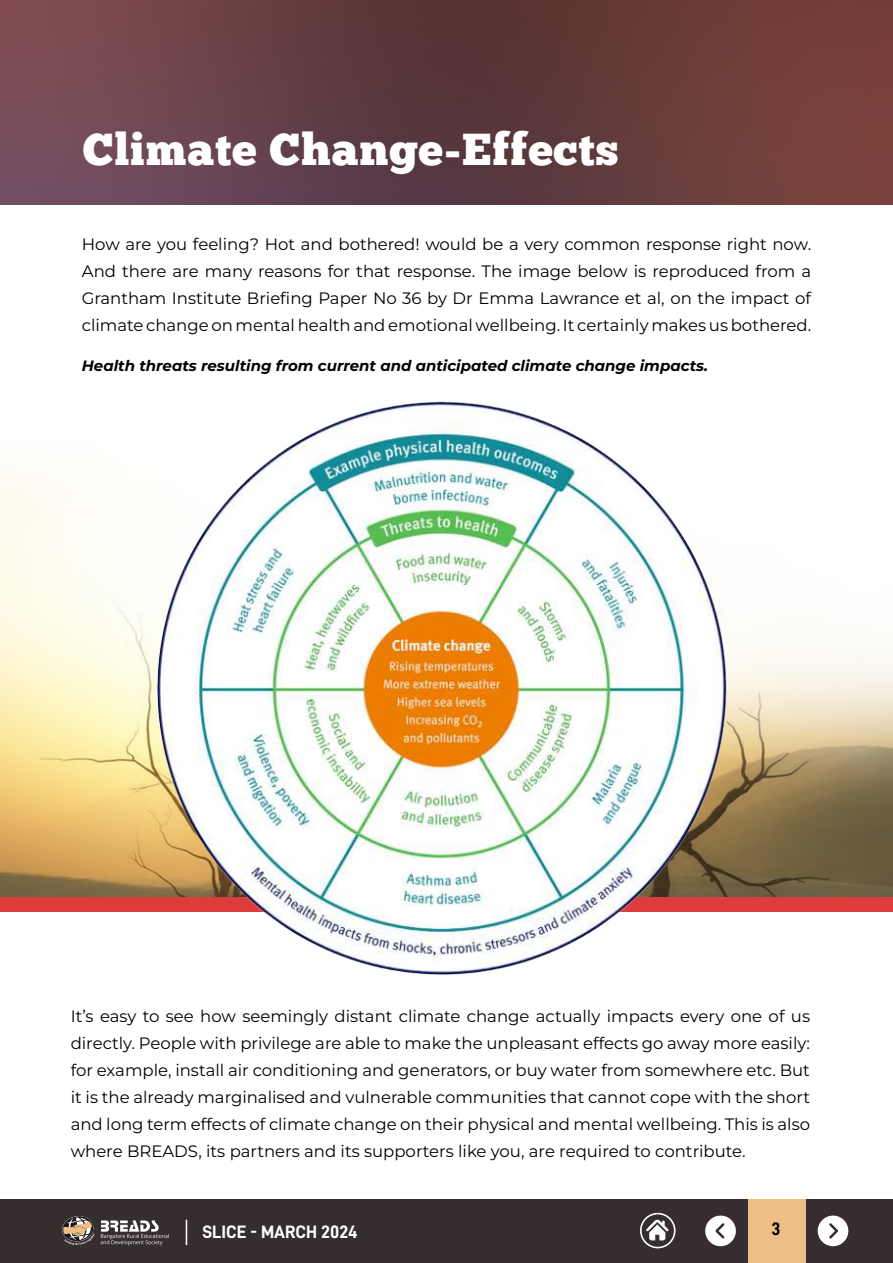
<style>
.page{position:relative;width:893px;height:1263px;background:#fff}
.page>*{position:absolute;margin:0;border:0;box-sizing:border-box;transform-origin:0 0}
.t1{font:44.7px "Chunk Five";letter-spacing:.02em;color:#fff}
.t2{font:18px "D DIN Bold";color:#fff}
.t3{font:18px "D DIN Bold";color:#000}
.t4{font:16.5px/27px "Montserrat";color:#000;text-align:justify}
.t5{font:italic 700 15px "Montserrat";color:#000}
</style>
<div class="page">
<img style="left:0;top:475px;width:893px;height:422px">
<div style="left:0;top:897px;width:893px;height:15px;background:#de3b3c"></div>
<img style="left:0;top:0;width:893px;height:204px">
<img style="left:152px;top:401px;width:589px;height:574px">
<div style="left:0;top:1199px;width:893px;height:64px;background:#362e2e"></div>
<div style="left:748px;top:1199px;width:58px;height:64px;background:#edbf84"></div>
<svg style="left:101px;top:1220px;width:68px;height:25px"></svg>
<svg style="left:62px;top:1216px;width:33px;height:29px"></svg>
<svg style="left:186px;top:1219px;width:1px;height:26px"></svg>
<svg style="left:818px;top:1215px;width:30px;height:31px"></svg>
<svg style="left:705px;top:1215px;width:31px;height:31px"></svg>
<svg style="left:646px;top:1219px;width:23px;height:21px"></svg>
<div style="left:640px;top:1213px;width:36px;height:35px;border:2px solid #fff;border-radius:50%"></div>
<h1 class="t1" style="left:83px;top:129px;width:537px">Climate Change-Effects</h1>
<p class="t4" style="left:82px;top:230px;width:731px">How are you feeling? Hot and bothered! would be a very common response right now.<br>And there are many reasons for that response. The image below is reproduced from a Grantham Institute Briefing Paper No 36 by Dr Emma Lawrance et al, on the impact of climate change on mental health and emotional wellbeing. It certainly makes us bothered.</p>
<p class="t5" style="left:82px;top:354px;width:628px">Health threats resulting from current and anticipated climate change impacts.</p>
<p class="t4" style="left:71px;top:1002px;width:741px">It’s easy to see how seemingly distant climate change actually impacts every one of us directly. People with privilege are able to make the unpleasant effects go away more easily: for example, install air conditioning and generators, or buy water from somewhere etc. But it is the already marginalised and vulnerable communities that cannot cope with the short and long term effects of climate change on their physical and mental wellbeing. This is also where BREADS, its partners and its supporters like you, are required to contribute.</p>
<p class="t2" style="left:202px;top:1221px;width:157px">SLICE - MARCH 2024</p>
<p class="t3" style="left:772px;top:1219px;width:11px">3</p>
</div>
